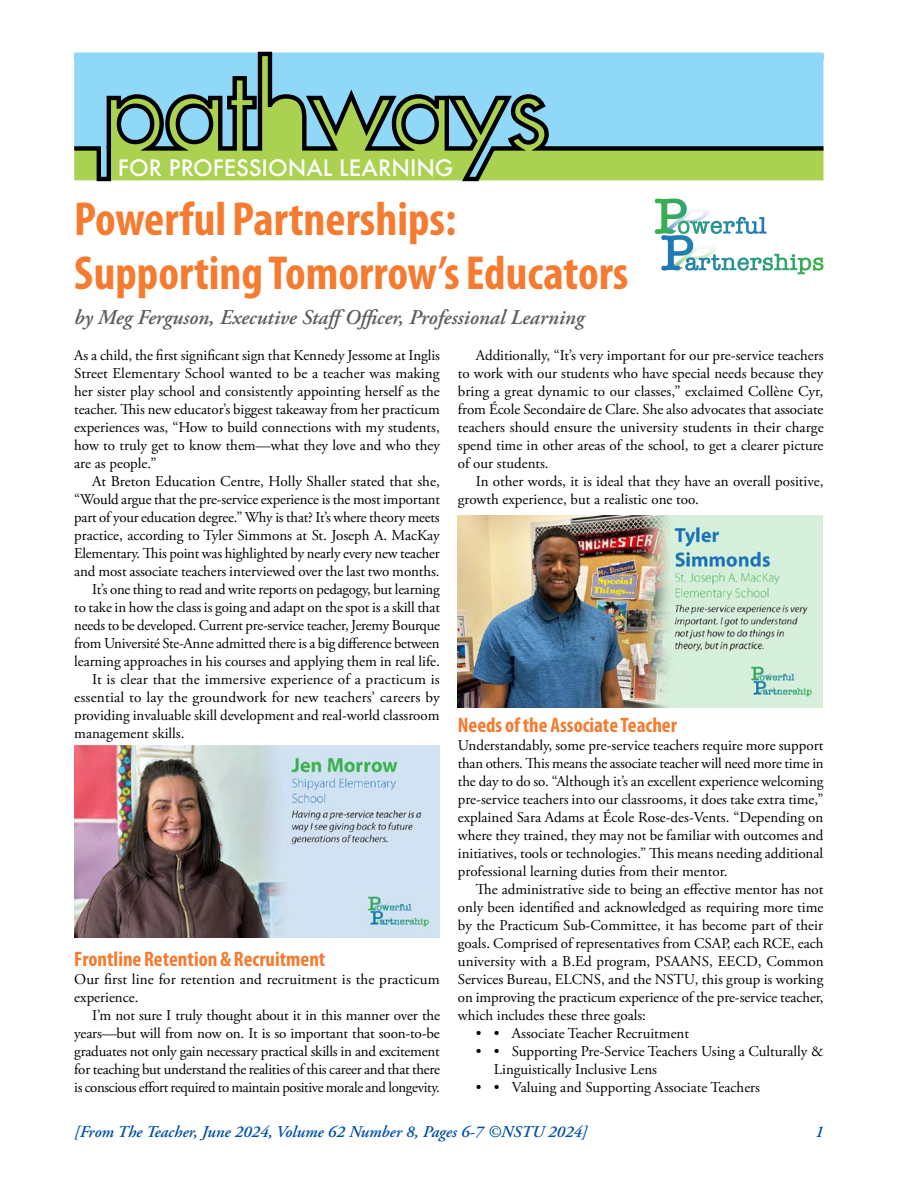
<style>
.page{position:relative;width:918px;height:1188px;background:#fff}
.page>*{position:absolute;margin:0;border:0;box-sizing:border-box;transform-origin:0 0}
.t1{font:700 condensed 48px/54px "Myriad Pro";color:#f47b30}
.t2{font:500 22.05px "Futura";color:#fff}
.t3{font:italic 600 21px "Adobe Garamond Pro";color:#5c5c5c}
.t4{font:700 condensed 21px "Myriad Pro";color:#f47b30}
.t5{font:italic 600 16.5px "Adobe Garamond";color:#0050a4}
.copy{font:15px/18px "Adobe Garamond Pro";color:#000;text-align:justify}
.copy_first_paragraph{font:15px/18px "Adobe Garamond Pro";color:#000;text-align:justify}
.copy_bullet{font:15px/18px "Adobe Garamond Pro";color:#000}
</style>
<div class="page">
<svg style="left:74px;top:51px;width:750px;height:131px;background:#89bda9"></svg>
<svg style="left:655px;top:199px;width:169px;height:75px"></svg>
<img style="left:74px;top:745px;width:366px;height:192px">
<img style="left:458px;top:516px;width:365px;height:192px">
<h2 class="t2" style="left:118px;top:152px;width:337px">FOR PROFESSIONAL LEARNING</h2>
<p class="t1" style="left:74px;top:192px;width:556px">Powerful Partnerships:<br>Supporting Tomorrow’s Educators</p>
<p class="t3" style="left:74px;top:305px;width:512px">by Meg Ferguson, Executive StaffOfficer, Professional Learning</p>
<p class="copy_first_paragraph" style="left:74px;top:347px;width:367px">As a child, the first significant sign that Kennedy Jessome at Inglis Street Elementary School wanted to be a teacher was making her sister play school and consistently appointing herself as the teacher. This new educator’s biggest takeaway from her practicum experiences was, “How to build connections with my students, how to truly get to know them—what they love and who they are as people.”</p>
<p class="copy" style="left:74px;top:473px;width:367px;text-indent:18px">At Breton Education Centre, Holly Shaller stated that she, “Would argue that the pre-service experience is the most important part of your education degree.” Why is that? It’s where theory meets practice, according to Tyler Simmons at St. Joseph A. MacKay Elementary. This point was highlighted by nearly every new teacher and most associate teachers interviewed over the last two months.</p>
<p class="copy" style="left:74px;top:581px;width:367px;text-indent:18px">It’s one thing to read and write reports on pedagogy, but learning to take in how the class is going and adapt on the spot is a skill that needs to be developed. Current pre-service teacher, Jeremy Bourque from Université Ste-Anne admitted there is a big difference between learning approaches in his courses and applying them in real life.</p>
<p class="copy" style="left:74px;top:671px;width:367px;text-indent:18px">It is clear that the immersive experience of a practicum is essential to lay the groundwork for new teachers’ careers by providing invaluable skill development and real-world classroom management skills.</p>
<p class="copy" style="left:458px;top:347px;width:367px;text-indent:18px">Additionally, “It’s very important for our pre-service teachers to work with our students who have special needs because they bring a great dynamic to our classes,” exclaimed Collène Cyr, from École Secondaire de Clare. She also advocates that associate teachers should ensure the university students in their charge spend time in other areas of the school, to get a clearer picture of our students.</p>
<p class="copy" style="left:458px;top:473px;width:367px;text-indent:18px">In other words, it is ideal that they have an overall positive, growth experience, but a realistic one too.</p>
<p class="t4" style="left:458px;top:714px;width:221px">Needs of the Associate Teacher</p>
<p class="copy_first_paragraph" style="left:458px;top:737px;width:367px">Understandably, some pre-service teachers require more support than others. This means the associate teacher will need more time in the day to do so. “Although it’s an excellent experience welcoming pre-service teachers into our classrooms, it does take extra time,” explained Sara Adams at École Rose-des-Vents. “Depending on where they trained, they may not be familiar with outcomes and initiatives, tools or technologies.” This means needing additional professional learning duties from their mentor.</p>
<p class="copy" style="left:458px;top:881px;width:367px;text-indent:18px">The administrative side to being an effective mentor has not only been identified and acknowledged as requiring more time by the Practicum Sub-Committee, it has become part of their goals. Comprised of representatives from CSAP, each RCE, each university with a B.Ed program, PSAANS, EECD, Common Services Bureau, ELCNS, and the NSTU, this group is working on improving the practicum experience of the pre-service teacher, which includes these three goals:</p>
<p class="copy_bullet" style="left:476px;top:1025px;width:215px">• • Associate Teacher Recruitment</p>
<p class="copy_bullet" style="left:494px;top:1043px;width:331px;text-indent:-18px">• • Supporting Pre-Service Teachers Using a Culturally &amp;<br>Linguistically Inclusive Lens</p>
<p class="copy_bullet" style="left:476px;top:1079px;width:286px">• • Valuing and Supporting Associate Teachers</p>
<p class="t4" style="left:74px;top:948px;width:253px">Frontline Retention &amp; Recruitment</p>
<p class="copy_first_paragraph" style="left:74px;top:971px;width:367px">Our first line for retention and recruitment is the practicum experience.</p>
<p class="copy" style="left:74px;top:1007px;width:367px;text-indent:18px">I’m not sure I truly thought about it in this manner over the years—but will from now on. It is so important that soon-to-be graduates not only gain necessary practical skills in and excitement for teaching but understand the realities of this career and that there is conscious effort required to maintain positive morale and longevity.</p>
<p class="t5" style="left:74px;top:1122px;width:515px">[From The Teacher, June 2024, Volume 62 Number 8, Pages 6-7 ©NSTU 2024]</p>
<p class="t5" style="left:815px;top:1122px;width:10px">1</p>
</div>
